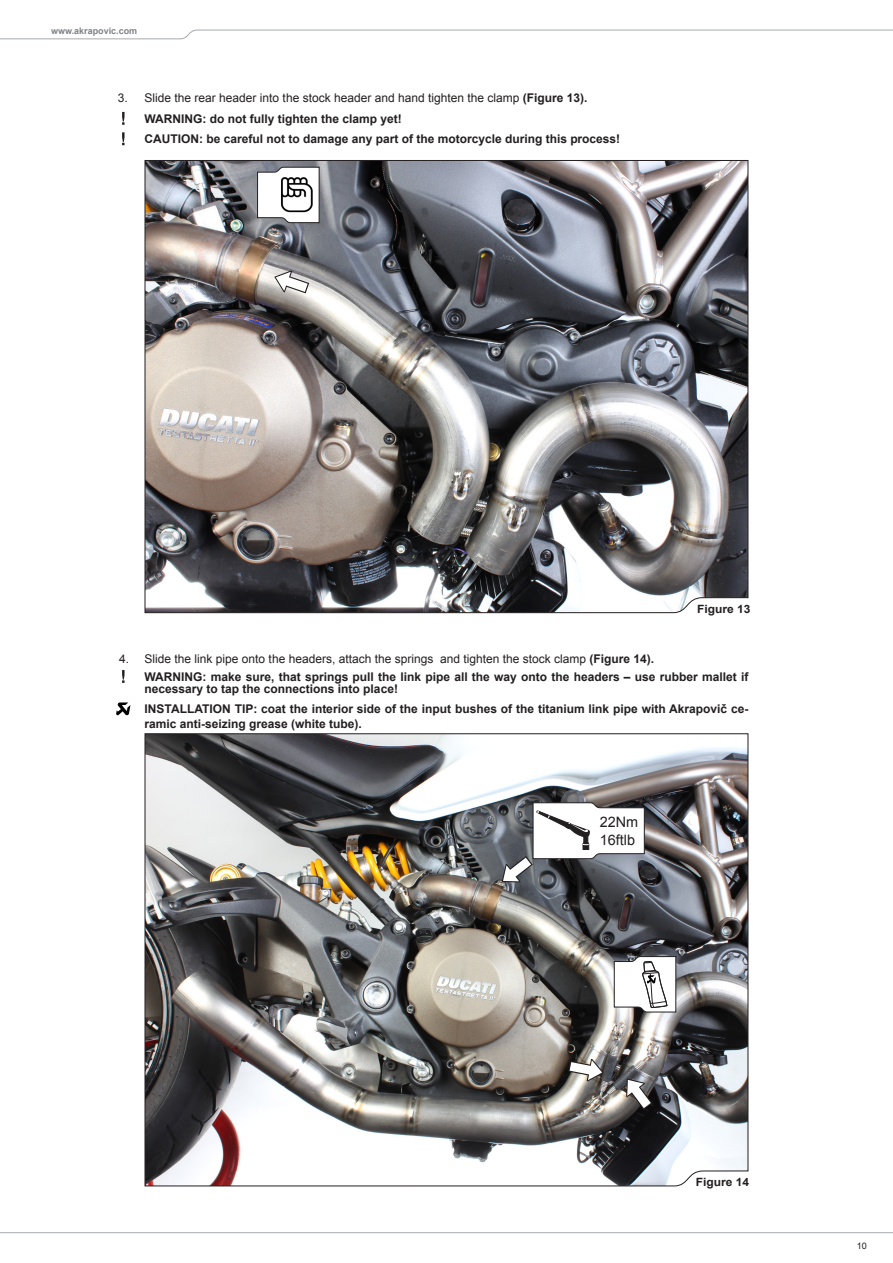
<style>
.page{position:relative;width:893px;height:1263px;background:#fff}
.page>*{position:absolute;margin:0;border:0;box-sizing:border-box;transform-origin:0 0}
.t1{font:14.4px/17.2px "Arial";color:#231f20}
.body_txt_bold{font:700 12px/12px "Arial";color:#231f20}
.body_txt_bold-2{font:12px "Arial";color:#231f20}
.body_txt_bold-3{font:700 11.4px "Arial";color:#231f20;scale:1.05 1}
.t2{font:700 9px "Arial";color:#808285}
.t3{font:9px "Arial";color:#231f20}
.s1{font-weight:700}
</style>
<div class="page">
<svg style="left:0;top:29px;width:893px;height:10px"></svg>
<svg style="left:0;top:1232px;width:893px;height:2px;background:#d3d3d5"></svg>
<svg style="left:122px;top:112px;width:3px;height:13px"></svg>
<svg style="left:122px;top:132px;width:3px;height:13px"></svg>
<svg style="left:122px;top:670px;width:3px;height:13px"></svg>
<svg style="left:116px;top:702px;width:14px;height:13px"></svg>
<img style="left:144px;top:160px;width:605px;height:453px">
<img style="left:144px;top:733px;width:605px;height:454px">
<svg style="left:274px;top:271px;width:35px;height:22px"></svg>
<svg style="left:626px;top:1078px;width:26px;height:32px"></svg>
<svg style="left:568px;top:1059px;width:36px;height:22px"></svg>
<svg style="left:614px;top:956px;width:62px;height:57px"></svg>
<svg style="left:502px;top:802px;width:143px;height:80px"></svg>
<svg style="left:257px;top:167px;width:63px;height:56px"></svg>
<img style="left:279px;top:176px;width:36px;height:40px">
<p class="t2" style="left:51px;top:25px;width:88px">www.akrapovic.com</p>
<p class="body_txt_bold-2" style="left:118px;top:90px;width:12px">3.</p>
<p class="body_txt_bold-2" style="left:145px;top:90px;width:444px">Slide the rear header into the stock header and hand tighten the clamp <span class="s1">(Figure 13).</span></p>
<p class="body_txt_bold" style="left:145px;top:113px;width:259px">WARNING: do not fully tighten the clamp yet!</p>
<p class="body_txt_bold" style="left:145px;top:133px;width:477px">CAUTION: be careful not to damage any part of the motorcycle during this process!</p>
<p class="body_txt_bold-2" style="left:119px;top:651px;width:12px">4.</p>
<p class="body_txt_bold-3" style="left:697px;top:601px;width:52px">Figure 13</p>
<p class="body_txt_bold-2" style="left:145px;top:651px;width:511px">Slide the link pipe onto the headers, attach the springs and tighten the stock clamp <span class="s1">(Figure 14).</span></p>
<p class="body_txt_bold" style="left:145px;top:671px;width:605px">WARNING: make sure, that springs pull the link pipe all the way onto the headers – use rubber mallet if necessary to tap the connections into place!</p>
<p class="body_txt_bold" style="left:145px;top:702px;width:605px;line-height:14.4px">INSTALLATION TIP: coat the interior side of the input bushes of the titanium link pipe with Akrapovič ce&shy;ramic anti-seizing grease (white tube).</p>
<p class="t1" style="left:600px;top:814px;width:40px">22Nm<br>16ftlb</p>
<p class="body_txt_bold-3" style="left:696px;top:1175px;width:52px">Figure 14</p>
<p class="t3" style="left:857px;top:1240px;width:12px">10</p>
</div>
